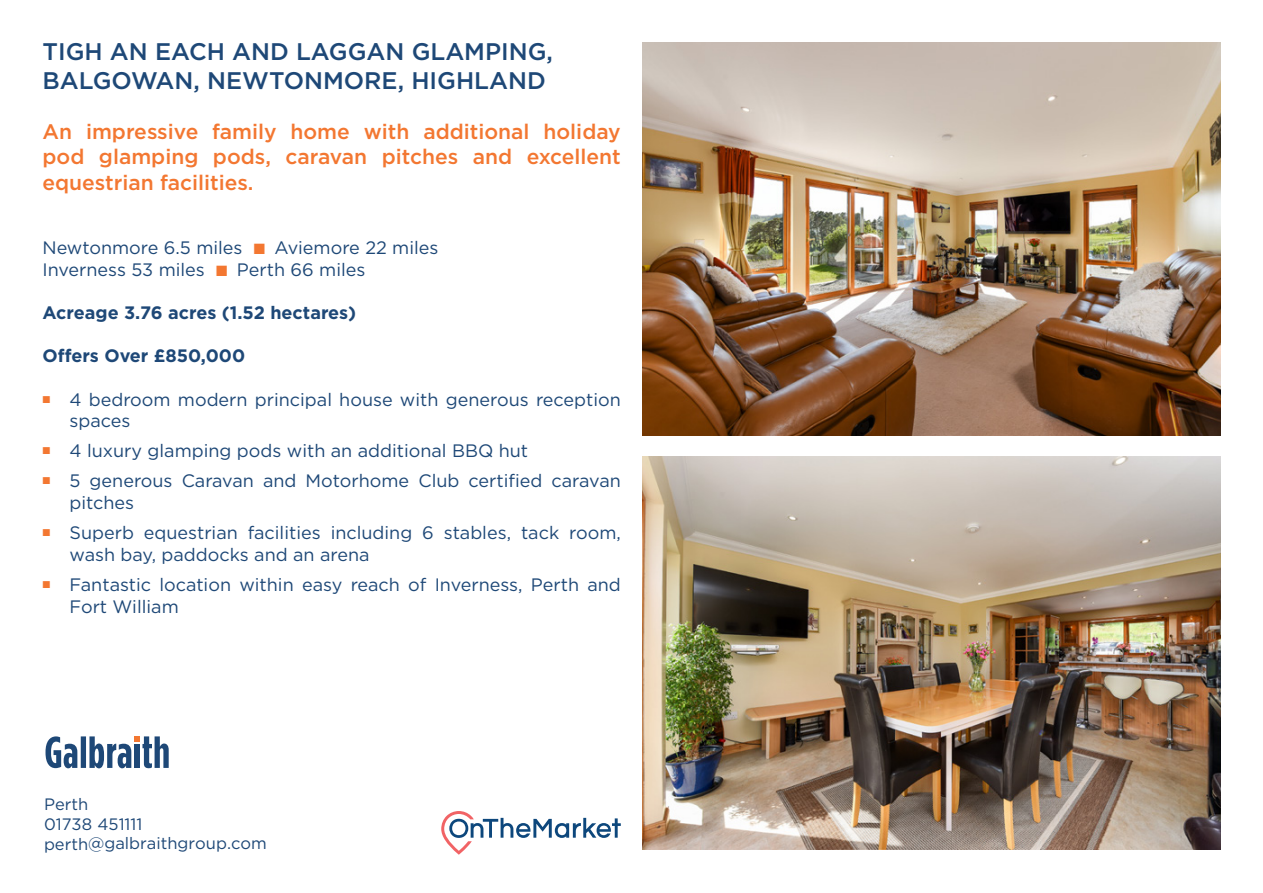
<style>
.page{position:relative;width:1263px;height:893px;background:#fff}
.page>*{position:absolute;margin:0;border:0;box-sizing:border-box;transform-origin:0 0}
.t1{font:500 24px/28.8px "Gotham HTF";color:#1e4877}
.t2{font:500 21px/25.2px "Gotham HTF";color:#f37731;text-align:justify}
.t3{font:18px/21.6px "Gotham HTF";color:#1e4877}
.t4{font:700 18px "Gotham HTF";color:#1e4877}
.t5{font:16.5px "Gotham HTF";color:#1e4877}
.s1{font-family:"Proxima Nova";color:#f37731}
</style>
<div class="page">
<svg style="left:46px;top:736px;width:123px;height:32px"></svg>
<div style="left:135px;top:744px;width:5px;height:24px;background:#1e4877"></div>
<img style="left:642px;top:42px;width:578px;height:394px">
<img style="left:642px;top:456px;width:578px;height:394px">
<svg style="left:441px;top:811px;width:180px;height:44px"></svg>
<p class="t1" style="left:43px;top:37px;width:512px">TIGH AN EACH AND LAGGAN GLAMPING,<br>BALGOWAN, NEWTONMORE, HIGHLAND</p>
<p class="t2" style="left:43px;top:119px;width:580px">An impressive family home with additional holiday pod glamping pods, caravan pitches and excellent equestrian facilities.</p>
<p class="t3" style="left:43px;top:237px;width:397px">Newtonmore 6.5 miles <span class="s1">■</span> Aviemore 22 miles</p>
<p class="t3" style="left:43px;top:259px;width:324px">Inverness 53 miles <span class="s1">■</span> Perth 66 miles</p>
<p class="t4" style="left:43px;top:302px;width:315px">Acreage 3.76 acres (1.52 hectares)</p>
<p class="t4" style="left:43px;top:346px;width:204px">Offers Over £850,000</p>
<p class="t3" style="left:70px;top:388px;width:553px;text-indent:-27px"><sup>■</sup> 4 bedroom modern principal house with generous reception spaces</p>
<p class="t3" style="left:43px;top:440px;width:487px"><sup>■</sup> 4 luxury glamping pods with an additional BBQ hut</p>
<p class="t3" style="left:70px;top:470px;width:553px;text-indent:-27px"><sup>■</sup> 5 generous Caravan and Motorhome Club certified caravan pitches</p>
<p class="t3" style="left:70px;top:522px;width:553px;text-indent:-27px"><sup>■</sup> Superb equestrian facilities including 6 stables, tack room, wash bay, paddocks and an arena</p>
<p class="t3" style="left:70px;top:573px;width:553px;text-indent:-27px"><sup>■</sup> Fantastic location within easy reach of Inverness, Perth and<br>Fort William</p>
<p class="t5" style="left:44px;top:795px;width:46px">Perth</p>
<p class="t5" style="left:44px;top:815px;width:100px">01738 451111</p>
<p class="t5" style="left:44px;top:834px;width:224px">perth@galbraithgroup.com</p>
</div>
